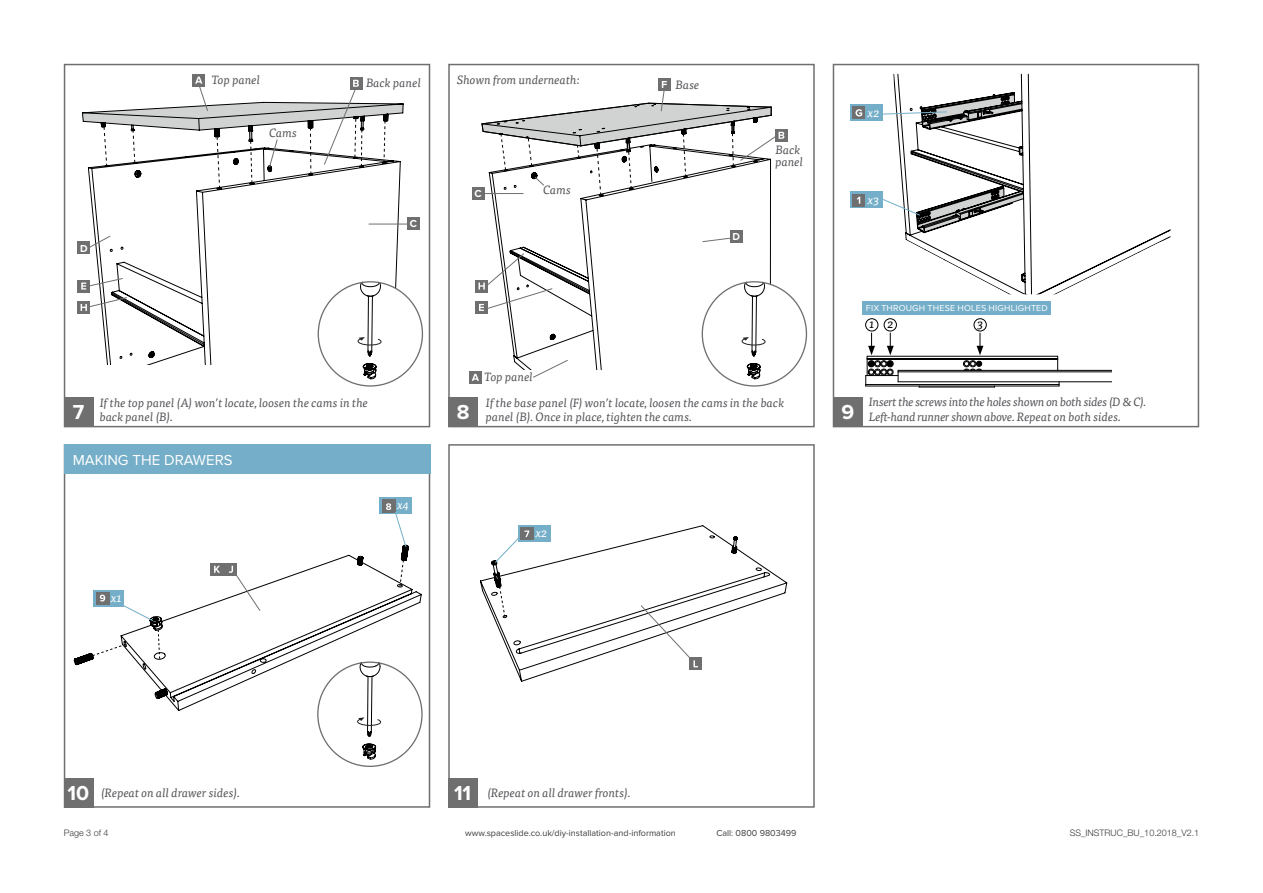
<style>
.page{position:relative;width:1263px;height:893px;background:#fff}
.page>*{position:absolute;margin:0;border:0;box-sizing:border-box;transform-origin:0 0}
.t1{font:700 21px "Proxima Nova";color:#fff}
.t2{font:15px "Proxima Nova";color:#fff}
.t3{font:italic 12px/14.4px "Tisa Pro";color:#55565a}
.t4{font:italic 12px/14.4px "Tisa Pro";letter-spacing:-.025em;color:#55565a}
.t5{font:italic 12px "Tisa Pro";color:#fff}
.t6{font:italic 12px "Tisa Pro";color:#000}
.t7{font:700 10.5px "Proxima Nova";color:#fff}
.t8{font:9px "Proxima Nova";color:#3c3c3b}
.t9{font:300 9px "Helvetica Neue LT Std";color:#3c3c3b}
.t10{font:9px "Proxima Nova";letter-spacing:.02em;color:#fff}
.s1{font-family:"Proxima Nova";font-weight:700;font-style:normal;font-size:21px;color:#fff}
.s2{font-family:"Helvetica Neue LT Std";font-weight:700;font-style:normal;font-size:21px;color:#fff}
</style>
<div class="page">
<div style="left:448px;top:64px;width:367px;height:363px;border:2px solid #706f6f"></div>
<svg style="left:482px;top:196px;width:289px;height:173px"></svg>
<div style="left:64px;top:64px;width:366px;height:363px;border:2px solid #706f6f"></div>
<svg style="left:82px;top:189px;width:321px;height:175px"></svg>
<svg style="left:480px;top:525px;width:307px;height:157px"></svg>
<div style="left:448px;top:444px;width:367px;height:364px;border:2px solid #706f6f"></div>
<div style="left:64px;top:444px;width:366px;height:364px;border:2px solid #706f6f"></div>
<div style="left:64px;top:444px;width:366px;height:30px;background:#74aec8"></div>
<div style="left:64px;top:778px;width:30px;height:30px;background:#706f6f"></div>
<div style="left:448px;top:778px;width:30px;height:30px;background:#706f6f"></div>
<svg style="left:74px;top:545px;width:348px;height:166px"></svg>
<div style="left:94px;top:590px;width:30px;height:17px;background:#74aec8"></div>
<svg style="left:120px;top:603px;width:34px;height:19px"></svg>
<svg style="left:380px;top:497px;width:32px;height:17px"></svg>
<div style="left:689px;top:658px;width:13px;height:12px;background:#706f6f"></div>
<div style="left:518px;top:525px;width:33px;height:17px;background:#74aec8"></div>
<div style="left:383px;top:500px;width:12px;height:12px;background:#706f6f"></div>
<svg style="left:158px;top:629px;width:2px;height:30px"></svg>
<svg style="left:92px;top:644px;width:34px;height:12px"></svg>
<svg style="left:399px;top:560px;width:5px;height:27px"></svg>
<svg style="left:499px;top:586px;width:6px;height:31px"></svg>
<div style="left:318px;top:662px;width:104px;height:104px;background:#fff;border-radius:50%"></div>
<svg style="left:356px;top:661px;width:29px;height:76px"></svg>
<svg style="left:363px;top:744px;width:13px;height:16px"></svg>
<svg style="left:640px;top:605px;width:58px;height:62px"></svg>
<div style="left:225px;top:563px;width:12px;height:12px;background:#706f6f"></div>
<svg style="left:229px;top:566px;width:32px;height:45px"></svg>
<div style="left:211px;top:563px;width:12px;height:12px;background:#706f6f"></div>
<svg style="left:214px;top:566px;width:6px;height:7px"></svg>
<div style="left:384px;top:500px;width:12px;height:12px;background:#706f6f"></div>
<div style="left:96px;top:592px;width:13px;height:12px;background:#706f6f"></div>
<svg style="left:99px;top:595px;width:7px;height:7px"></svg>
<div style="left:521px;top:528px;width:12px;height:12px;background:#706f6f"></div>
<svg style="left:495px;top:530px;width:37px;height:33px"></svg>
<div style="left:383px;top:501px;width:12px;height:12px;background:#706f6f"></div>
<svg style="left:384px;top:502px;width:23px;height:45px"></svg>
<div style="left:448px;top:398px;width:30px;height:29px;background:#706f6f"></div>
<div style="left:64px;top:398px;width:30px;height:29px;background:#706f6f"></div>
<svg style="left:87px;top:235px;width:24px;height:14px"></svg>
<svg style="left:702px;top:236px;width:28px;height:6px"></svg>
<hr style="left:369px;top:224px;width:39px;height:1px;background:#706f6f">
<div style="left:318px;top:282px;width:104px;height:104px;background:#fff;border-radius:50%"></div>
<svg style="left:356px;top:281px;width:29px;height:76px"></svg>
<svg style="left:363px;top:363px;width:13px;height:16px"></svg>
<div style="left:702px;top:282px;width:104px;height:104px;background:#fff;border-radius:50%"></div>
<svg style="left:740px;top:281px;width:29px;height:76px"></svg>
<svg style="left:747px;top:363px;width:13px;height:16px"></svg>
<div style="left:407px;top:218px;width:13px;height:12px;background:#706f6f"></div>
<div style="left:472px;top:187px;width:12px;height:12px;background:#706f6f"></div>
<div style="left:78px;top:242px;width:12px;height:12px;background:#706f6f"></div>
<div style="left:730px;top:231px;width:12px;height:12px;background:#706f6f"></div>
<svg style="left:532px;top:359px;width:36px;height:19px"></svg>
<div style="left:658px;top:78px;width:12px;height:13px;background:#706f6f"></div>
<div style="left:193px;top:74px;width:12px;height:12px;background:#706f6f"></div>
<div style="left:469px;top:371px;width:12px;height:12px;background:#706f6f"></div>
<svg style="left:472px;top:374px;width:7px;height:7px"></svg>
<svg style="left:82px;top:77px;width:321px;height:112px"></svg>
<svg style="left:784px;top:129px;width:3px;height:12px"></svg>
<svg style="left:481px;top:81px;width:303px;height:115px"></svg>
<div style="left:78px;top:280px;width:12px;height:12px;background:#706f6f"></div>
<svg style="left:81px;top:278px;width:42px;height:12px"></svg>
<svg style="left:78px;top:301px;width:12px;height:12px"></svg>
<svg style="left:81px;top:297px;width:46px;height:14px"></svg>
<div style="left:475px;top:301px;width:12px;height:12px;background:#706f6f"></div>
<div style="left:476px;top:280px;width:12px;height:12px;background:#706f6f"></div>
<svg style="left:478px;top:253px;width:75px;height:58px"></svg>
<div style="left:833px;top:64px;width:366px;height:363px;border:2px solid #706f6f"></div>
<svg style="left:893px;top:74px;width:277px;height:220px"></svg>
<svg style="left:883px;top:93px;width:139px;height:36px"></svg>
<svg style="left:883px;top:186px;width:140px;height:47px"></svg>
<div style="left:850px;top:104px;width:33px;height:17px;background:#74aec8"></div>
<div style="left:833px;top:398px;width:29px;height:29px;background:#706f6f"></div>
<div style="left:850px;top:191px;width:33px;height:17px;background:#74aec8"></div>
<div style="left:862px;top:301px;width:189px;height:13px;background:#74aec8"></div>
<svg style="left:865px;top:355px;width:246px;height:33px"></svg>
<hr style="left:867px;top:356px;width:191px;height:1px;background:#000">
<hr style="left:867px;top:358px;width:191px;height:1px;background:#000">
<svg style="left:1057px;top:356px;width:1px;height:14px"></svg>
<hr style="left:867px;top:359px;width:191px;height:1px;background:#000">
<hr style="left:919px;top:387px;width:75px;height:1px;background:#000">
<hr style="left:866px;top:386px;width:193px;height:1px;background:#000">
<hr style="left:866px;top:384px;width:193px;height:1px;background:#000">
<hr style="left:898px;top:370px;width:213px;height:1px;background:#000">
<hr style="left:898px;top:382px;width:213px;height:1px;background:#000">
<hr style="left:898px;top:372px;width:213px;height:1px;background:#000">
<svg style="left:865px;top:333px;width:34px;height:53px"></svg>
<svg style="left:963px;top:333px;width:20px;height:38px"></svg>
<div style="left:865px;top:318px;width:13px;height:13px;border:1px solid #000;border-radius:50%"></div>
<div style="left:884px;top:318px;width:13px;height:13px;border:1px solid #000;border-radius:50%"></div>
<div style="left:974px;top:318px;width:13px;height:13px;border:1px solid #000;border-radius:50%"></div>
<div style="left:853px;top:194px;width:12px;height:12px;background:#706f6f"></div>
<svg style="left:857px;top:197px;width:3px;height:7px"></svg>
<div style="left:853px;top:107px;width:12px;height:12px;background:#706f6f"></div>
<svg style="left:852px;top:109px;width:10px;height:8px"></svg>
<p class="t7" style="left:80px;top:240px;width:9px">D</p>
<p class="t3" style="left:212px;top:72px;width:50px">Top panel</p>
<p class="t3" style="left:457px;top:72px;width:124px">Shown from underneath:</p>
<p class="t3" style="left:366px;top:75px;width:57px">Back panel</p>
<p class="t3" style="left:269px;top:125px;width:29px">Cams</p>
<p class="t7" style="left:410px;top:216px;width:9px">C</p>
<p class="t7" style="left:474px;top:185px;width:9px">C</p>
<p class="t3" style="left:543px;top:182px;width:29px">Cams</p>
<p class="t3" style="left:485px;top:369px;width:50px">Top panel</p>
<p class="t3" style="left:675px;top:77px;width:26px">Base</p>
<p class="t7" style="left:732px;top:229px;width:9px">D</p>
<p class="t3" style="left:775px;top:143px;width:29px;line-height:12px">Back panel</p>
<p class="t5" style="left:867px;top:104px;width:14px">x2</p>
<p class="t5" style="left:868px;top:191px;width:13px">x3</p>
<p class="t10" style="left:866px;top:303px;width:183px">FIX THROUGH THESE HOLES HIGHLIGHTED</p>
<p class="t6" style="left:869px;top:315px;width:26px">1 2</p>
<p class="t6" style="left:977px;top:315px;width:7px">3</p>
<p class="t3" style="left:100px;top:394px;width:270px">If the top panel (A) won’t locate, loosen the cams in the back panel (B).</p>
<p class="t3" style="left:486px;top:394px;width:300px">If the base panel (F) won’t locate, loosen the cams in the back panel (B). Once in place, tighten the cams.</p>
<p class="t4" style="left:841px;top:394px;width:307px;text-indent:28px">Insert the screws into the holes shown on both sides (D &amp; C).<br><span class="s1">5</span> Left-hand runner shown above. Repeat on both sides.</p>
<h1 class="t1" style="left:842px;top:397px;width:14px">9</h1>
<h1 class="t1" style="left:73px;top:397px;width:13px">7</h1>
<h1 class="t1" style="left:457px;top:397px;width:14px">8</h1>
<p class="t2" style="left:73px;top:451px;width:161px">MAKING THE DRAWERS</p>
<p class="t5" style="left:111px;top:589px;width:12px">x1</p>
<p class="t5" style="left:397px;top:496px;width:14px">x4</p>
<p class="t5" style="left:535px;top:524px;width:14px">x2</p>
<p class="t3" style="left:67px;top:785px;width:174px"><span class="s2">10</span> (Repeat on all drawer sides).</p>
<p class="t3" style="left:454px;top:785px;width:178px"><span class="s1">11</span> (Repeat on all drawer fronts).</p>
<p class="t9" style="left:64px;top:827px;width:46px">Page 3 of 4</p>
<p class="t8" style="left:465px;top:828px;width:212px">www.spaceslide.co.uk/diy-installation-and-information</p>
<p class="t8" style="left:716px;top:828px;width:82px">Call: 0800 9803499</p>
<p class="t9" style="left:1070px;top:827px;width:131px">SS_INSTRUC_BU_10.2018_V2.1</p>
</div>
